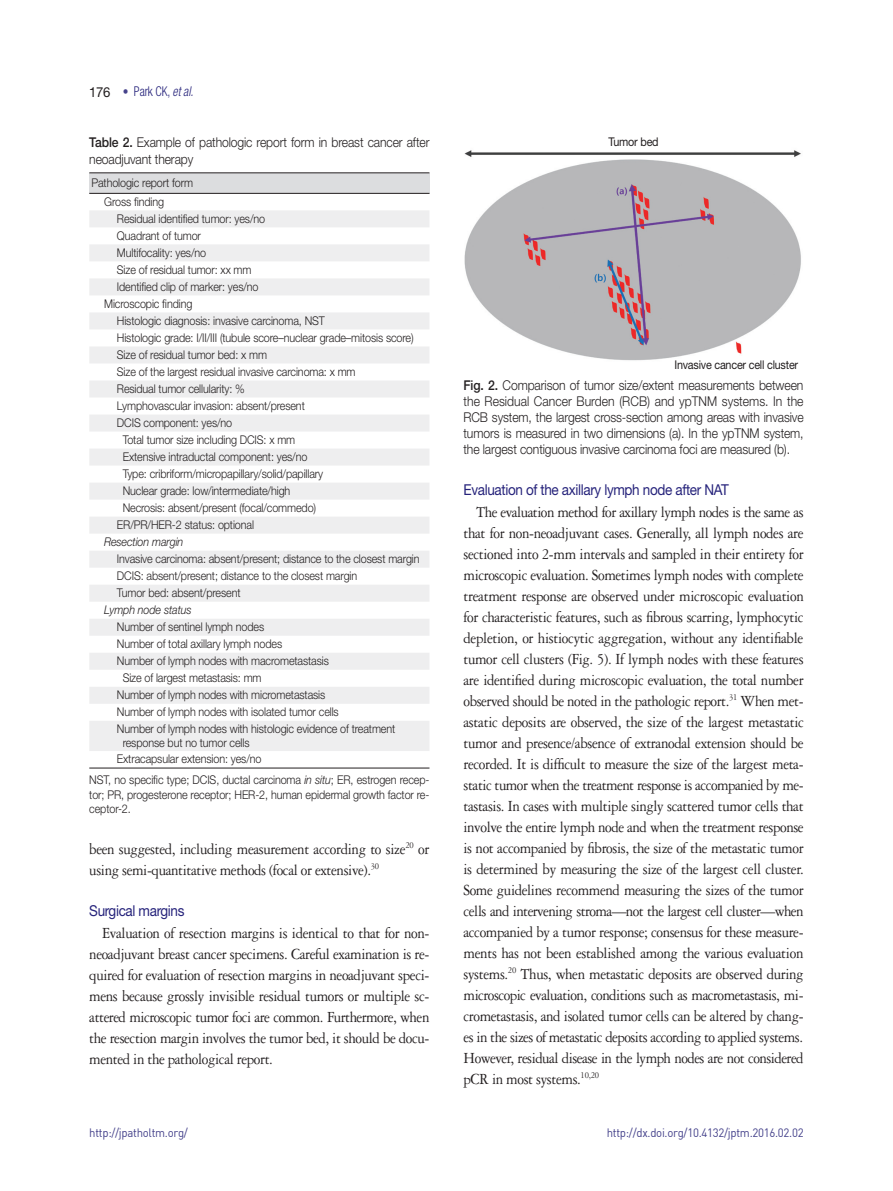
<style>
.page{position:relative;width:893px;height:1191px;background:#fff}
.page>*{position:absolute;margin:0;border:0;box-sizing:border-box;transform-origin:0 0}
.본문{font:16.5px/21px "Garamond 3 LT Std";letter-spacing:-.025em;color:#231f20;text-align:justify;scale:.9 1}
._1_제목{font:15px "Helvetica Neue LT Std";letter-spacing:-.025em;color:#26237b;scale:.9 1}
.그림제목{font:300 13.5px/16.2px "Helvetica Neue LT Std";letter-spacing:-.01em;color:#231f20;text-align:justify;scale:.9 1}
.표제목{font:300 13.5px/16.2px "Helvetica Neue LT Std";letter-spacing:-.01em;color:#231f20;scale:.9 1}
.t1{font:300 condensed 13.5px "Helvetica Neue LT Std";letter-spacing:-.01em;color:#26237b;scale:.9 1}
.표본문{font:300 12px "Helvetica Neue LT Std";letter-spacing:-.01em;color:#231f20;scale:.9 1}
.표설명{font:300 12px/14.4px "Helvetica Neue LT Std";letter-spacing:-.01em;color:#231f20;text-align:justify;scale:.9 1}
.t2{font:12px "Dinreg";letter-spacing:-.025em;color:#45428b;scale:.95 1}
.그래프_글{font:12px "Helvetica Neue LT Std";letter-spacing:-.02em;color:#231f20;scale:.9 1}
.표본문-2{font:italic 300 12px "Helvetica Neue LT Std";letter-spacing:-.01em;color:#231f20;scale:.9 1}
.s1{font-weight:400;font-stretch:normal;font-size:13.8px;color:#231f20}
.s2{font-size:12.75px;color:#45428b}
.s3{font-style:italic}
.s4{font-weight:500}
</style>
<div class="page">
<div style="left:89px;top:173px;width:340px;height:20px;background:#dcdddf"></div>
<svg style="left:89px;top:210px;width:340px;height:541px;fill:#f3f3f3"></svg>
<hr style="left:89px;top:767px;width:340px;height:1px;background:#231f20">
<hr style="left:89px;top:173px;width:340px;height:1px;background:#231f20">
<hr style="left:89px;top:193px;width:340px;height:1px;background:#231f20">
<img style="left:464px;top:150px;width:337px;height:211px">
<p class="t1" style="left:89px;top:84px;width:117px"><span class="s1">176</span> <span class="s2">•</span> Park CK, <span class="s3">et al.</span></p>
<p class="표제목" style="left:89px;top:134px;width:379px"><span class="s4">Table 2.</span> Example of pathologic report form in breast cancer after neoadjuvant therapy</p>
<p class="표본문" style="left:91px;top:175px;width:114px">Pathologic report form</p>
<p class="표본문" style="left:104px;top:194px;width:68px">Gross finding</p>
<p class="표본문" style="left:117px;top:211px;width:166px">Residual identified tumor: yes/no</p>
<p class="표본문" style="left:117px;top:228px;width:95px">Quadrant of tumor</p>
<p class="표본문" style="left:117px;top:245px;width:101px">Multifocality: yes/no</p>
<p class="표본문" style="left:117px;top:262px;width:151px">Size of residual tumor: xx mm</p>
<p class="표본문" style="left:117px;top:279px;width:159px">Identified clip of marker: yes/no</p>
<p class="표본문" style="left:104px;top:296px;width:99px">Microscopic finding</p>
<p class="표본문" style="left:117px;top:313px;width:233px">Histologic diagnosis: invasive carcinoma, NST</p>
<p class="표본문" style="left:117px;top:330px;width:331px">Histologic grade: I/II/III (tubule score–nuclear grade–mitosis score)</p>
<p class="표본문" style="left:117px;top:347px;width:168px">Size of residual tumor bed: x mm</p>
<p class="표본문" style="left:117px;top:364px;width:267px">Size of the largest residual invasive carcinoma: x mm</p>
<p class="표본문" style="left:117px;top:381px;width:143px">Residual tumor cellularity: %</p>
<p class="표본문" style="left:117px;top:398px;width:210px">Lymphovascular invasion: absent/present</p>
<p class="표본문" style="left:117px;top:415px;width:130px">DCIS component: yes/no</p>
<p class="표본문" style="left:123px;top:432px;width:193px">Total tumor size including DCIS: x mm</p>
<p class="표본문" style="left:123px;top:449px;width:207px">Extensive intraductal component: yes/no</p>
<p class="표본문" style="left:123px;top:466px;width:224px">Type: cribriform/micropapillary/solid/papillary</p>
<p class="표본문" style="left:123px;top:483px;width:188px">Nuclear grade: low/intermediate/high</p>
<p class="표본문" style="left:123px;top:500px;width:216px">Necrosis: absent/present (focal/commedo)</p>
<p class="표본문" style="left:117px;top:517px;width:154px">ER/PR/HER-2 status: optional</p>
<p class="표본문-2" style="left:104px;top:534px;width:89px">Resection margin</p>
<p class="표본문" style="left:117px;top:551px;width:338px">Invasive carcinoma: absent/present; distance to the closest margin</p>
<p class="표본문" style="left:117px;top:568px;width:269px">DCIS: absent/present; distance to the closest margin</p>
<p class="표본문" style="left:117px;top:585px;width:139px">Tumor bed: absent/present</p>
<p class="표본문-2" style="left:104px;top:603px;width:99px">Lymph node status</p>
<p class="표본문" style="left:117px;top:619px;width:165px">Number of sentinel lymph nodes</p>
<p class="표본문" style="left:117px;top:636px;width:185px">Number of total axillary lymph nodes</p>
<p class="표본문" style="left:117px;top:653px;width:237px">Number of lymph nodes with macrometastasis</p>
<p class="표본문" style="left:123px;top:670px;width:156px">Size of largest metastasis: mm</p>
<p class="표본문" style="left:117px;top:687px;width:233px">Number of lymph nodes with micrometastasis</p>
<p class="표본문" style="left:117px;top:704px;width:248px">Number of lymph nodes with isolated tumor cells</p>
<p class="표본문" style="left:117px;top:721px;width:311px">Number of lymph nodes with histologic evidence of treatment</p>
<p class="표본문" style="left:123px;top:735px;width:142px">response but no tumor cells</p>
<p class="표본문" style="left:117px;top:751px;width:162px">Extracapsular extension: yes/no</p>
<p class="표설명" style="left:89px;top:772px;width:379px">NST, no specific type; DCIS, ductal carcinoma <span class="s3">in situ</span>; ER, estrogen recep&shy;tor; PR, progesterone receptor; HER-2, human epidermal growth factor re&shy;ceptor-2.</p>
<p class="본문" style="left:89px;top:839px;width:379px">been suggested, including measurement according to size<sup>20</sup> or using semi-quantitative methods (focal or extensive).<sup>30</sup></p>
<p class="_1_제목" style="left:89px;top:901px;width:107px">Surgical margins</p>
<p class="본문" style="left:89px;top:923px;width:380px;text-indent:13px">Evaluation of resection margins is identical to that for non&shy;neoadjuvant breast cancer specimens. Careful examination is re&shy;quired for evaluation of resection margins in neoadjuvant speci&shy;mens because grossly invisible residual tumors or multiple sc&shy;attered microscopic tumor foci are common. Furthermore, when the resection margin involves the tumor bed, it should be docu&shy;mented in the pathological report.</p>
<p class="그래프_글" style="left:608px;top:135px;width:57px">Tumor bed</p>
<p class="그래프_글" style="left:674px;top:357px;width:139px">Invasive cancer cell cluster</p>
<p class="그림제목" style="left:463px;top:376px;width:379px"><span class="s4">Fig. 2.</span> Comparison of tumor size/extent measurements between the Residual Cancer Burden (RCB) and ypTNM systems. In the RCB system, the largest cross-section among areas with invasive tumors is measured in two dimensions (a). In the ypTNM system, the largest contiguous invasive carcinoma foci are measured (b).</p>
<p class="_1_제목" style="left:463px;top:480px;width:296px">Evaluation of the axillary lymph node after NAT</p>
<p class="본문" style="left:463px;top:501px;width:380px;text-indent:13px">The evaluation method for axillary lymph nodes is the same as that for non-neoadjuvant cases. Generally, all lymph nodes are sectioned into 2-mm intervals and sampled in their entirety for microscopic evaluation. Sometimes lymph nodes with complete treatment response are observed under microscopic evaluation for characteristic features, such as fibrous scarring, lymphocytic depletion, or histiocytic aggregation, without any identifiable tumor cell clusters (Fig. 5). If lymph nodes with these features are identified during microscopic evaluation, the total number observed should be noted in the pathologic report.<sup>31</sup> When met&shy;astatic deposits are observed, the size of the largest metastatic tumor and presence/absence of extranodal extension should be recorded. It is difficult to measure the size of the largest meta&shy;static tumor when the treatment response is accompanied by me&shy;tastasis. In cases with multiple singly scattered tumor cells that involve the entire lymph node and when the treatment response is not accompanied by fibrosis, the size of the metastatic tumor is determined by measuring the size of the largest cell cluster.<br>Some guidelines recommend measuring the sizes of the tumor cells and intervening stroma—not the largest cell cluster—when accompanied by a tumor response; consensus for these measure&shy;ments has not been established among the various evaluation systems.<sup>20</sup> Thus, when metastatic deposits are observed during microscopic evaluation, conditions such as macrometastasis, mi&shy;crometastasis, and isolated tumor cells can be altered by chang&shy;es in the sizes of metastatic deposits according to applied systems.<br>However, residual disease in the lymph nodes are not considered pCR in most systems.<sup>10,20</sup></p>
<p class="t2" style="left:89px;top:1125px;width:105px">http://jpatholtm.org/</p>
<p class="t2" style="left:607px;top:1125px;width:209px">http://dx.doi.org/10.4132/jptm.2016.02.02</p>
</div>
